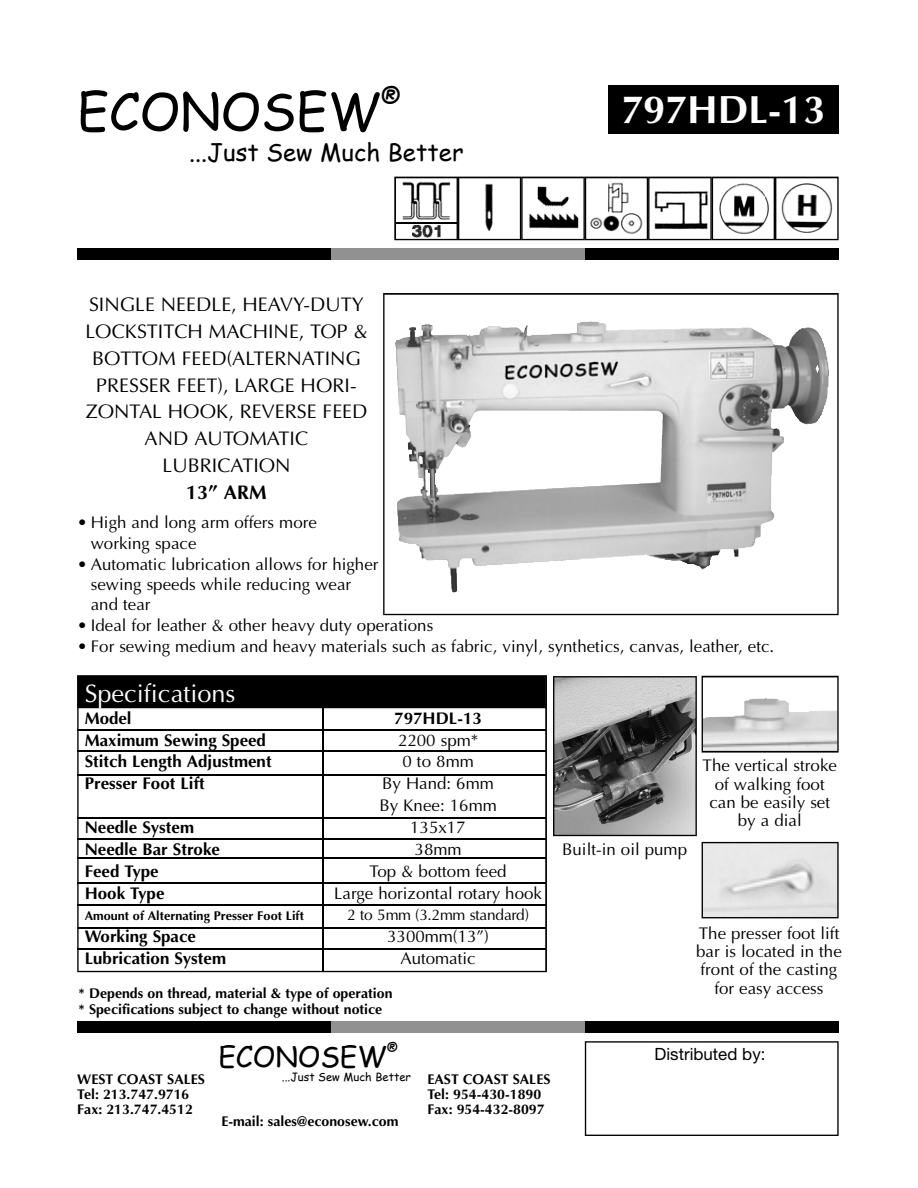
<style>
.page{position:relative;width:918px;height:1188px;background:#fff}
.page>*{position:absolute;margin:0;border:0;box-sizing:border-box;transform-origin:0 0}
.t1{font:50.7px "Comic Sans MS";color:#000}
.t2{font:700 39.45px "Optima";color:#fff}
.t3{font:28.2px "Comic Sans MS";color:#000}
.t4{font:25.35px "Optima";color:#fff}
.t5{font:25.35px "Comic Sans MS";color:#000}
.t6{font:24px "Comic Sans MS";color:#000}
.t7{font:19.8px/26.8px "Optima";color:#000;text-align:center}
.t8{font:700 19.8px "Optima";color:#000}
.t9{font:16.95px/18.5px "Optima";color:#000}
.t10{font:700 16.95px "Optima";color:#000}
.t11{font:16.95px "Helvetica Neue";color:#000}
.t12{font:15.45px "Optima";letter-spacing:-.02em;color:#000}
.t13{font:700 14.1px/15.6px "Optima";color:#000}
.t14{font:14.1px "Comic Sans MS";color:#000}
.t15{font:700 12.75px "Optima";color:#000}
.t16{font:11.25px "Comic Sans MS";color:#000}
</style>
<div class="page">
<div style="left:608px;top:85px;width:231px;height:48px;background:#000"></div>
<div style="left:77px;top:249px;width:762px;height:11px;background:#000"></div>
<div style="left:77px;top:1021px;width:762px;height:11px;background:#000"></div>
<div style="left:331px;top:249px;width:254px;height:11px;background:#919191"></div>
<div style="left:331px;top:1021px;width:254px;height:11px;background:#919191"></div>
<svg style="left:383px;top:293px;width:456px;height:322px"></svg>
<svg style="left:585px;top:1041px;width:254px;height:95px"></svg>
<svg style="left:77px;top:675px;width:470px;height:297px"></svg>
<hr style="left:78px;top:729px;width:468px;height:1px;background:#000">
<hr style="left:78px;top:751px;width:468px;height:1px;background:#000">
<hr style="left:78px;top:774px;width:468px;height:2px;background:#000">
<hr style="left:78px;top:818px;width:468px;height:1px;background:#000">
<hr style="left:78px;top:838px;width:468px;height:1px;background:#000">
<hr style="left:78px;top:858px;width:468px;height:1px;background:#000">
<hr style="left:78px;top:882px;width:468px;height:1px;background:#000">
<hr style="left:78px;top:905px;width:468px;height:1px;background:#000">
<hr style="left:78px;top:927px;width:468px;height:2px;background:#000">
<hr style="left:78px;top:948px;width:468px;height:2px;background:#000">
<hr style="left:322px;top:705px;width:1px;height:266px;background:#000">
<svg style="left:702px;top:842px;width:137px;height:76px;background:#d7d7d7"></svg>
<svg style="left:394px;top:177px;width:445px;height:63px"></svg>
<img style="left:400px;top:180px;width:55px;height:41px">
<hr style="left:395px;top:222px;width:64px;height:2px;background:#000">
<svg style="left:553px;top:676px;width:286px;height:160px"></svg>
<h1 class="t1" style="left:77px;top:74px;width:305px">ECONOSEW</h1>
<h3 class="t5" style="left:381px;top:78px;width:22px">®</h3>
<h3 class="t6" style="left:189px;top:135px;width:276px">...Just Sew Much Better</h3>
<h2 class="t2" style="left:621px;top:93px;width:205px">797HDL-13</h2>
<p class="t7" style="left:85px;top:293px;width:284px">SINGLE NEEDLE, HEAVY-DUTY<br>LOCKSTITCH MACHINE, TOP &amp;<br>BOTTOM FEED(ALTERNATING<br>PRESSER FEET), LARGE HORI-<br>ZONTAL HOOK, REVERSE FEED<br>AND AUTOMATIC<br>LUBRICATION</p>
<p class="t8" style="left:186px;top:484px;width:82px">13” ARM</p>
<p class="t9" style="left:91px;top:514px;width:228px;line-height:20.7px;text-indent:-14px">• High and long arm offers more working space</p>
<p class="t9" style="left:91px;top:555px;width:289px;line-height:20.4px;text-indent:-14px">• Automatic lubrication allows for higher sewing speeds while reducing wear and tear</p>
<p class="t9" style="left:77px;top:618px;width:358px">• Ideal for leather &amp; other heavy duty operations</p>
<p class="t9" style="left:77px;top:638px;width:699px">• For sewing medium and heavy materials such as fabric, vinyl, synthetics, canvas, leather, etc.</p>
<h3 class="t4" style="left:85px;top:683px;width:152px">Specifications</h3>
<p class="t10" style="left:85px;top:711px;width:49px">Model</p>
<p class="t10" style="left:394px;top:711px;width:89px">797HDL-13</p>
<p class="t10" style="left:85px;top:733px;width:183px">Maximum Sewing Speed</p>
<p class="t9" style="left:398px;top:732px;width:82px">2200 spm*</p>
<p class="t10" style="left:85px;top:755px;width:188px">Stitch Length Adjustment</p>
<p class="t9" style="left:402px;top:754px;width:73px">0 to 8mm</p>
<p class="t10" style="left:85px;top:777px;width:121px">Presser Foot Lift</p>
<p class="t9" style="left:379px;top:774px;width:119px;line-height:21.6px">By Hand: 6mm<br>By Knee: 16mm</p>
<p class="t10" style="left:85px;top:820px;width:111px">Needle System</p>
<p class="t9" style="left:410px;top:820px;width:57px">135x17</p>
<p class="t10" style="left:85px;top:842px;width:137px">Needle Bar Stroke</p>
<p class="t9" style="left:415px;top:842px;width:49px">38mm</p>
<p class="t10" style="left:85px;top:864px;width:76px">Feed Type</p>
<p class="t9" style="left:370px;top:863px;width:139px">Top &amp; bottom feed</p>
<p class="t10" style="left:85px;top:886px;width:81px">Hook Type</p>
<p class="t9" style="left:334px;top:885px;width:209px">Large horizontal rotary hook</p>
<p class="t15" style="left:85px;top:911px;width:221px">Amount of Alternating Presser Foot Lift</p>
<p class="t12" style="left:347px;top:909px;width:183px">2 to 5mm (3.2mm standard)</p>
<p class="t10" style="left:85px;top:930px;width:113px">Working Space</p>
<p class="t9" style="left:387px;top:929px;width:103px">3300mm(13”)</p>
<p class="t10" style="left:85px;top:952px;width:143px">Lubrication System</p>
<p class="t9" style="left:400px;top:951px;width:77px">Automatic</p>
<p class="t13" style="left:79px;top:987px;width:315px">* Depends on thread, material &amp; type of operation * Specifications subject to change without notice</p>
<h3 class="t3" style="left:218px;top:1036px;width:170px">ECONOSEW</h3>
<p class="t14" style="left:387px;top:1037px;width:13px">®</p>
<p class="t13" style="left:77px;top:1072px;width:129px">WEST COAST SALES</p>
<p class="t16" style="left:282px;top:1068px;width:131px">...Just Sew Much Better</p>
<p class="t13" style="left:77px;top:1087px;width:117px">Tel: 213.747.9716<br>Fax: 213.747.4512</p>
<p class="t13" style="left:221px;top:1115px;width:179px">E-mail: sales@econosew.com</p>
<p class="t13" style="left:427px;top:1072px;width:125px">EAST COAST SALES<br>Tel: 954-430-1890<br>Fax: 954-432-8097</p>
<p class="t9" style="left:562px;top:842px;width:126px">Built-in oil pump</p>
<p class="t9" style="left:703px;top:758px;width:136px;text-align:center">The vertical stroke of walking foot can be easily set by a dial</p>
<p class="t9" style="left:696px;top:925px;width:147px;text-align:center">The presser foot lift bar is located in the front of the casting for easy access</p>
<p class="t11" style="left:655px;top:1048px;width:113px">Distributed by:</p>
</div>
